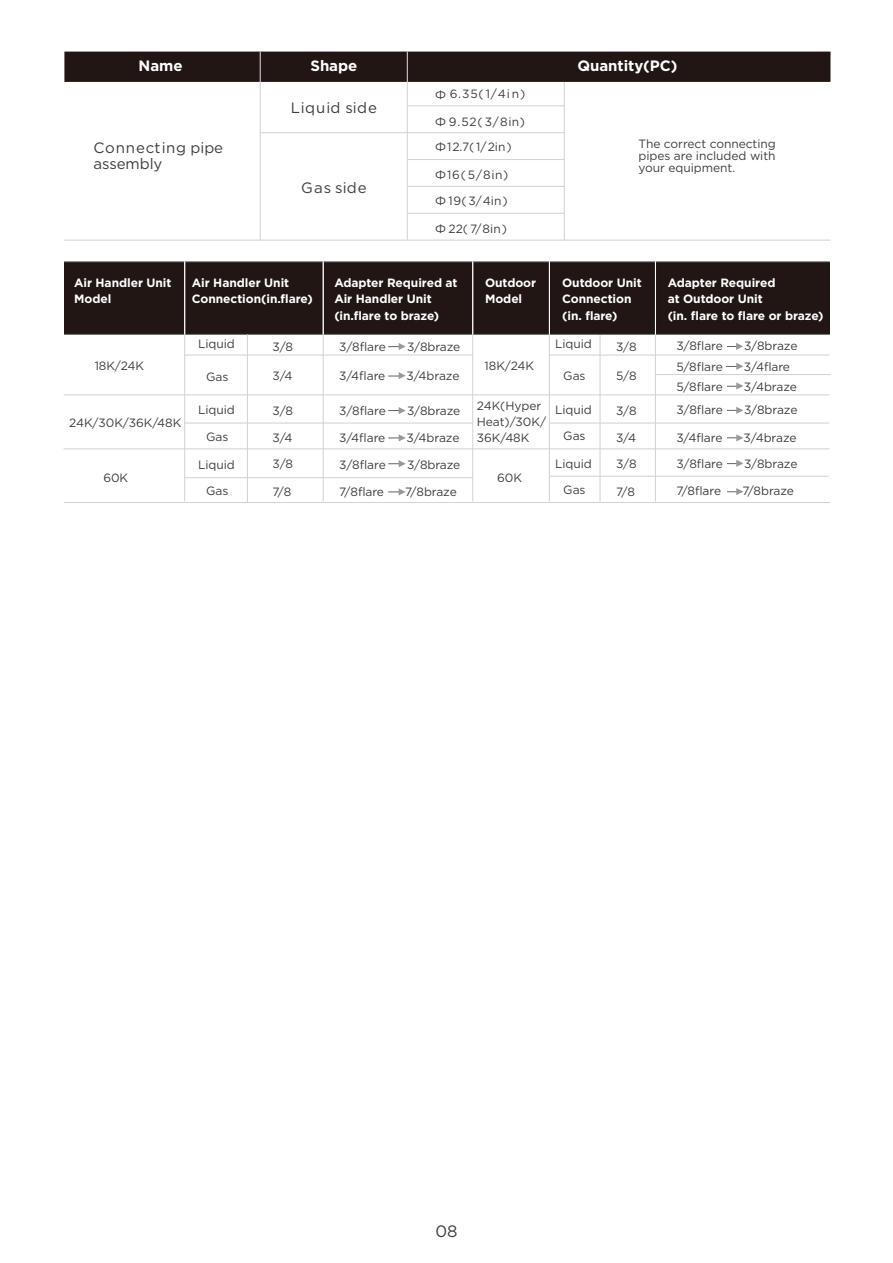
<style>
.page{position:relative;width:893px;height:1263px;background:#fff}
.page>*{position:absolute;margin:0;border:0;box-sizing:border-box;transform-origin:0 0}
.t1{font:16.5px "Gotham";color:#3e3e3f}
.t2{font:15px/16.2px "Gotham";letter-spacing:-.005em;color:#3e3e3f}
.t3{font:700 15px "Gotham";letter-spacing:-.005em;color:#fff}
.t4{font:15px "Gotham";letter-spacing:.04em;color:#3e3e3f}
.t5{font:15px "Gotham";letter-spacing:.02em;color:#3e3e3f}
.t6{font:12px/26px "Gotham";letter-spacing:-.005em;color:#3e3e3f}
.t7{font:700 12px/16.2px "Gotham";letter-spacing:-.005em;color:#fff}
</style>
<div class="page">
<div style="left:64px;top:262px;width:766px;height:72px;background:#211613"></div>
<hr style="left:64px;top:261px;width:766px;height:1px;background:#656464">
<hr style="left:64px;top:334px;width:766px;height:1px;background:#656464">
<hr style="left:184px;top:262px;width:1px;height:239px;background:#d3d4d5">
<hr style="left:323px;top:262px;width:1px;height:239px;background:#d3d4d5">
<hr style="left:472px;top:262px;width:1px;height:239px;background:#d3d4d5">
<hr style="left:549px;top:262px;width:1px;height:239px;background:#d3d4d5">
<hr style="left:655px;top:262px;width:1px;height:239px;background:#d3d4d5">
<hr style="left:64px;top:502px;width:766px;height:1px;background:#d3d4d5">
<hr style="left:64px;top:394px;width:765px;height:1px;background:#d3d4d5">
<hr style="left:550px;top:354px;width:279px;height:2px;background:#d3d4d5">
<hr style="left:656px;top:374px;width:174px;height:1px;background:#d3d4d5">
<hr style="left:64px;top:448px;width:765px;height:1px;background:#d3d4d5">
<hr style="left:247px;top:334px;width:1px;height:168px;background:#d3d4d5">
<hr style="left:185px;top:354px;width:288px;height:2px;background:#d3d4d5">
<hr style="left:550px;top:422px;width:279px;height:2px;background:#d3d4d5">
<hr style="left:185px;top:422px;width:288px;height:2px;background:#d3d4d5">
<hr style="left:549px;top:476px;width:280px;height:1px;background:#d3d4d5">
<hr style="left:185px;top:477px;width:288px;height:1px;background:#d3d4d5">
<hr style="left:599px;top:335px;width:2px;height:167px;background:#d3d4d5">
<hr style="left:184px;top:261px;width:1px;height:73px;background:#fff">
<hr style="left:323px;top:261px;width:1px;height:73px;background:#fff">
<hr style="left:472px;top:261px;width:1px;height:73px;background:#fff">
<hr style="left:549px;top:261px;width:1px;height:73px;background:#fff">
<hr style="left:655px;top:261px;width:1px;height:73px;background:#fff">
<svg style="left:388px;top:343px;width:18px;height:7px"></svg>
<svg style="left:388px;top:372px;width:18px;height:7px"></svg>
<svg style="left:388px;top:407px;width:18px;height:7px"></svg>
<svg style="left:388px;top:434px;width:18px;height:7px"></svg>
<svg style="left:388px;top:460px;width:18px;height:7px"></svg>
<svg style="left:388px;top:488px;width:18px;height:7px"></svg>
<svg style="left:727px;top:460px;width:16px;height:7px"></svg>
<svg style="left:727px;top:434px;width:16px;height:7px"></svg>
<svg style="left:727px;top:407px;width:16px;height:7px"></svg>
<svg style="left:726px;top:363px;width:17px;height:7px"></svg>
<svg style="left:727px;top:382px;width:16px;height:7px"></svg>
<svg style="left:727px;top:488px;width:16px;height:7px"></svg>
<svg style="left:727px;top:343px;width:16px;height:7px"></svg>
<div style="left:64px;top:52px;width:766px;height:30px;background:#211613"></div>
<hr style="left:260px;top:52px;width:1px;height:188px;background:#d3d4d5">
<hr style="left:564px;top:82px;width:1px;height:158px;background:#d3d4d5">
<hr style="left:64px;top:240px;width:766px;height:1px;background:#d3d4d5">
<hr style="left:408px;top:105px;width:156px;height:1px;background:#d3d4d5">
<hr style="left:260px;top:132px;width:304px;height:1px;background:#d3d4d5">
<hr style="left:408px;top:186px;width:156px;height:1px;background:#d3d4d5">
<hr style="left:408px;top:159px;width:156px;height:1px;background:#d3d4d5">
<hr style="left:408px;top:213px;width:156px;height:1px;background:#d3d4d5">
<hr style="left:407px;top:52px;width:1px;height:188px;background:#d3d4d5">
<p class="t3" style="left:139px;top:56px;width:45px">Name</p>
<p class="t3" style="left:310px;top:56px;width:48px">Shape</p>
<p class="t3" style="left:578px;top:56px;width:101px">Quantity(PC)</p>
<p class="t2" style="left:94px;top:139px;width:131px">Connecting pipe assembly</p>
<p class="t4" style="left:291px;top:98px;width:88px">Liquid side</p>
<p class="t5" style="left:301px;top:178px;width:67px">Gas side</p>
<p class="t6" style="left:435px;top:81px;width:92px">Φ 6.35(1/4 in)</p>
<p class="t6" style="left:435px;top:108px;width:91px">Φ 9.52(3/8in)</p>
<p class="t6" style="left:435px;top:134px;width:78px">Φ 12.7( 1/2in)</p>
<p class="t6" style="left:435px;top:161px;width:75px">Φ 16(5/8in)</p>
<p class="t6" style="left:435px;top:188px;width:74px">Φ 19( 3/4in)</p>
<p class="t6" style="left:435px;top:215px;width:73px">Φ 22( 7/8in)</p>
<p class="t6" style="left:638px;top:138px;width:139px;line-height:12px;text-align:justify">The correct connecting pipes are included with your equipment.</p>
<p class="t7" style="left:74px;top:275px;width:99px">Air Handler Unit<br>Model</p>
<p class="t7" style="left:192px;top:275px;width:123px">Air Handler Unit<br>Connection(in.flare)</p>
<p class="t7" style="left:334px;top:275px;width:125px">Adapter Required at<br>Air Handler Unit (in.flare to braze)</p>
<p class="t7" style="left:485px;top:275px;width:53px">Outdoor<br>Model</p>
<p class="t7" style="left:562px;top:275px;width:81px">Outdoor Unit<br>Connection (in. flare)</p>
<p class="t7" style="left:668px;top:275px;width:157px">Adapter Required<br>at Outdoor Unit<br>(in. flare to flare or braze)</p>
<p class="t6" style="left:95px;top:352px;width:51px">18K/24K</p>
<p class="t6" style="left:555px;top:330px;width:38px">Liquid</p>
<p class="t6" style="left:563px;top:363px;width:24px">Gas</p>
<p class="t6" style="left:555px;top:396px;width:38px">Liquid</p>
<p class="t6" style="left:563px;top:423px;width:24px">Gas</p>
<p class="t6" style="left:555px;top:451px;width:38px;text-align:center">Liquid<br>Gas</p>
<p class="t6" style="left:198px;top:331px;width:38px">Liquid</p>
<p class="t6" style="left:206px;top:363px;width:24px">Gas</p>
<p class="t6" style="left:198px;top:397px;width:38px">Liquid</p>
<p class="t6" style="left:206px;top:423px;width:24px">Gas</p>
<p class="t6" style="left:198px;top:451px;width:38px;text-align:center">Liquid<br>Gas</p>
<p class="t6" style="left:676px;top:332px;width:48px">3/8flare</p>
<p class="t6" style="left:744px;top:332px;width:55px">3/8braze</p>
<p class="t6" style="left:272px;top:333px;width:22px">3/8</p>
<p class="t6" style="left:272px;top:363px;width:22px">3/4</p>
<p class="t6" style="left:272px;top:397px;width:22px">3/8</p>
<p class="t6" style="left:272px;top:425px;width:22px">3/4<br>3/8</p>
<p class="t6" style="left:272px;top:479px;width:20px">7/8</p>
<p class="t6" style="left:616px;top:333px;width:22px">3/8</p>
<p class="t6" style="left:616px;top:363px;width:22px">5/8</p>
<p class="t6" style="left:616px;top:397px;width:22px">3/8</p>
<p class="t6" style="left:616px;top:425px;width:22px">3/4<br>3/8</p>
<p class="t6" style="left:616px;top:479px;width:20px">7/8</p>
<p class="t6" style="left:339px;top:333px;width:48px">3/8flare</p>
<p class="t6" style="left:407px;top:333px;width:55px">3/8braze</p>
<p class="t6" style="left:339px;top:363px;width:48px">3/4flare</p>
<p class="t6" style="left:407px;top:363px;width:54px">3/4braze</p>
<p class="t6" style="left:339px;top:397px;width:48px">3/8flare</p>
<p class="t6" style="left:407px;top:397px;width:55px">3/8braze</p>
<p class="t6" style="left:339px;top:425px;width:48px">3/4flare</p>
<p class="t6" style="left:407px;top:425px;width:54px">3/4braze</p>
<p class="t6" style="left:339px;top:451px;width:48px">3/8flare</p>
<p class="t6" style="left:407px;top:451px;width:55px">3/8braze</p>
<p class="t6" style="left:339px;top:479px;width:46px">7/8flare</p>
<p class="t6" style="left:405px;top:479px;width:53px">7/8braze</p>
<p class="t6" style="left:485px;top:353px;width:51px">18K/24K</p>
<p class="t6" style="left:676px;top:353px;width:48px">5/8flare</p>
<p class="t6" style="left:744px;top:353px;width:48px">3/4flare</p>
<p class="t6" style="left:676px;top:397px;width:48px">3/8flare</p>
<p class="t6" style="left:744px;top:397px;width:55px">3/8braze</p>
<p class="t6" style="left:676px;top:424px;width:48px">3/4flare</p>
<p class="t6" style="left:744px;top:424px;width:54px">3/4braze</p>
<p class="t6" style="left:676px;top:373px;width:48px">5/8flare</p>
<p class="t6" style="left:744px;top:373px;width:54px">3/4braze</p>
<p class="t6" style="left:477px;top:397px;width:71px;line-height:16.2px">24K(Hyper<br>Heat)/30K/<br>36K/48K</p>
<p class="t6" style="left:69px;top:410px;width:114px">24K/30K/36K/48K</p>
<p class="t6" style="left:676px;top:451px;width:48px">3/8flare</p>
<p class="t6" style="left:744px;top:451px;width:55px">3/8braze</p>
<p class="t6" style="left:497px;top:465px;width:26px">60K</p>
<p class="t6" style="left:103px;top:465px;width:26px">60K</p>
<p class="t6" style="left:676px;top:478px;width:46px">7/8flare</p>
<p class="t6" style="left:742px;top:478px;width:53px">7/8braze</p>
<h1 class="t1" style="left:435px;top:1220px;width:24px">08</h1>
</div>
